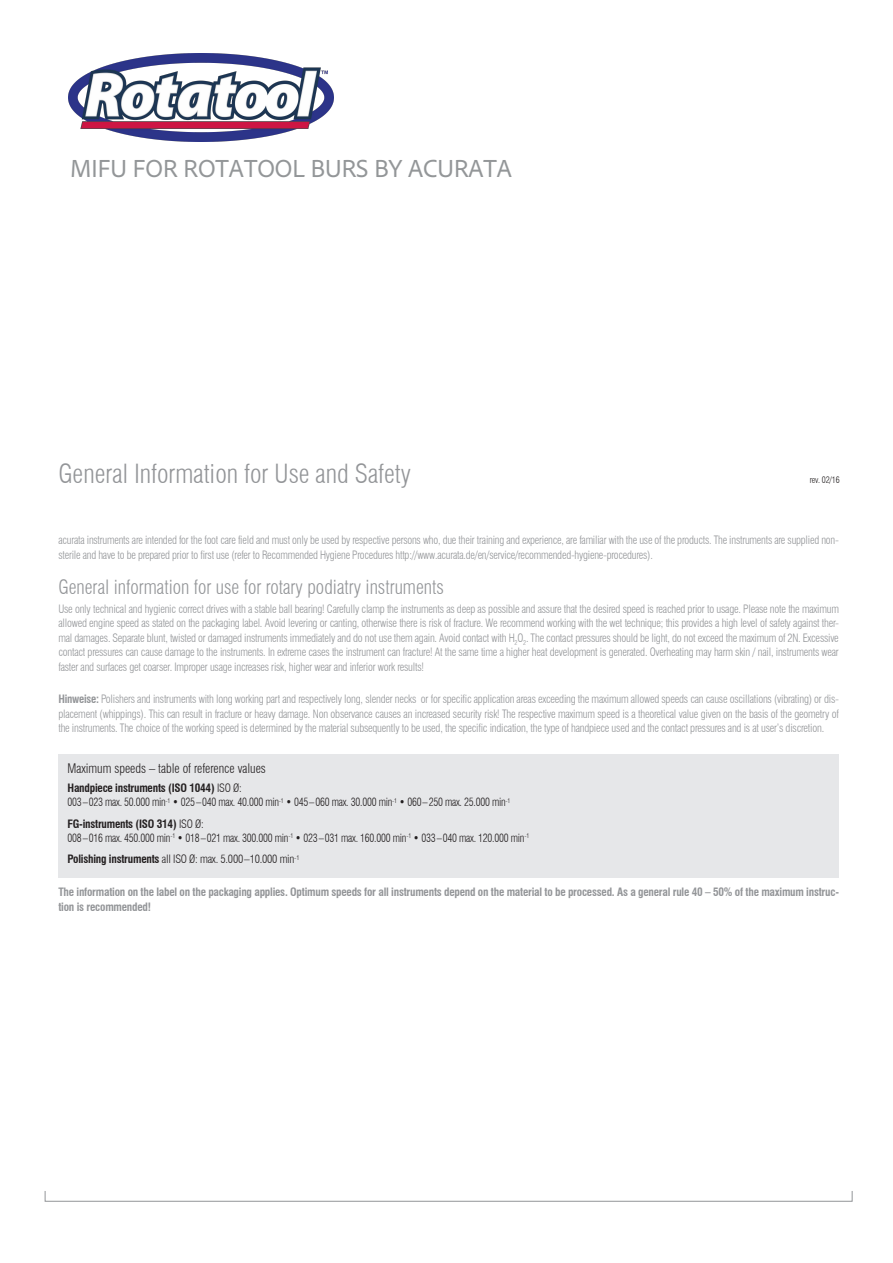
<style>
.page{position:relative;width:893px;height:1263px;background:#fff}
.page>*{position:absolute;margin:0;border:0;box-sizing:border-box;transform-origin:0 0}
.t1{font:300 condensed 25.8px "Swiss 721 BT";color:#939598}
.t2{font:25.8px "Adobe Clean";color:#939698}
.t3{font:300 condensed 19.35px "Swiss 721 BT";color:#939598}
.t4{font:300 condensed 12.9px "Swiss 721 BT";color:#231f20}
.t5{font:300 condensed 11.25px/14.5px "Swiss 721 BT";letter-spacing:-.02em;color:#939598;text-align:justify}
.t6{font:300 condensed 11.25px/14.5px "Swiss 721 BT";letter-spacing:-.02em;color:#939598;scale:.96 1}
.t7{font:300 condensed 11.25px/14.5px "Swiss 721 BT";letter-spacing:-.02em;color:#231f20}
.t8{font:700 condensed 11.25px/14.5px "Swiss 721 BT";letter-spacing:-.02em;color:#939598}
.t9{font:300 condensed 8.85px "Swiss 721 BT";letter-spacing:-.02em;color:#231f20}
.s1{font-weight:700}
</style>
<div class="page">
<div style="left:45px;top:1190px;width:807px;height:12px;border:1px solid #939598"></div>
<div style="left:58px;top:754px;width:781px;height:123px;background:#e6e7e9"></div>
<img style="left:69px;top:54px;width:264px;height:87px">
<h1 class="t2" style="left:70px;top:152px;width:443px">MIFU FOR ROTATOOL BURS BY ACURATA</h1>
<p class="t1" style="left:58px;top:458px;width:354px">General Information for Use and Safety</p>
<p class="t9" style="left:810px;top:474px;width:31px">rev. 02/16</p>
<p class="t6" style="left:58px;top:533px;width:814px">acurata instruments are intended for the foot care field and must only be used by respective persons who, due their training and experience, are familiar with the use of the products. The instruments are supplied non&shy;sterile and have to be prepared prior to first use (refer to Recommended Hygiene Procedures http://www.acurata.de/en/service/recommended-hygiene-procedures).</p>
<p class="t3" style="left:58px;top:575px;width:387px">General information for use for rotary podiatry instruments</p>
<p class="t5" style="left:58px;top:601px;width:782px">Use only technical and hygienic correct drives with a stable ball bearing! Carefully clamp the instruments as deep as possible and assure that the desired speed is reached prior to usage. Please note the maximum allowed engine speed as stated on the packaging label. Avoid levering or canting, otherwise there is risk of fracture. We recommend working with the wet technique; this provides a high level of safety against ther&shy;mal damages. Separate blunt, twisted or damaged instruments immediately and do not use them again. Avoid contact with H<sub>2</sub>O<sub>2</sub>. The contact pressures should be light, do not exceed the maximum of 2N. Excessive contact pressures can cause damage to the instruments. In extreme cases the instrument can fracture! At the same time a higher heat development is generated. Overheating may harm skin / nail, instruments wear faster and surfaces get coarser. Improper usage increases risk, higher wear and inferior work results!</p>
<p class="t5" style="left:58px;top:692px;width:782px"><span class="s1">Hinweise:</span> Polishers and instruments with long working part and respectively long, slender necks or for specific application areas exceeding the maximum allowed speeds can cause oscillations (vibrating) or dis&shy;placement (whippings). This can result in fracture or heavy damage. Non observance causes an increased security risk! The respective maximum speed is a theoretical value given on the basis of the geometry of the instruments. The choice of the working speed is determined by the material subsequently to be used, the specific indication, the type of handpiece used and the contact pressures and is at user’s discretion.</p>
<p class="t4" style="left:68px;top:760px;width:200px">Maximum speeds – table of reference values</p>
<p class="t7" style="left:68px;top:780px;width:444px"><span class="s1">Handpiece instruments (ISO 1044)</span> ISO Ø:<br>003 – 023 max. 50.000 min<sup>-1</sup> • 025 – 040 max. 40.000 min<sup>-1</sup> • 045 – 060 max. 30.000 min<sup>-1</sup> • 060 – 250 max. 25.000 min<sup>-1</sup></p>
<p class="t7" style="left:68px;top:816px;width:463px"><span class="s1">FG-instruments (ISO 314)</span> ISO Ø:<br>008 – 016 max. 450.000 min<sup>-1</sup> • 018 – 021 max. 300.000 min<sup>-1</sup> • 023 – 031 max. 160.000 min<sup>-1</sup> • 033 – 040 max. 120.000 min<sup>-1</sup></p>
<p class="t7" style="left:68px;top:852px;width:233px"><span class="s1">Polishing instruments</span> all ISO Ø: max. 5.000 –10.000 min<sup>-1</sup></p>
<p class="t8" style="left:58px;top:885px;width:782px">The information on the label on the packaging applies. Optimum speeds for all instruments depend on the material to be processed. As a general rule 40 – 50% of the maximum instruc&shy;tion is recommended!</p>
</div>
